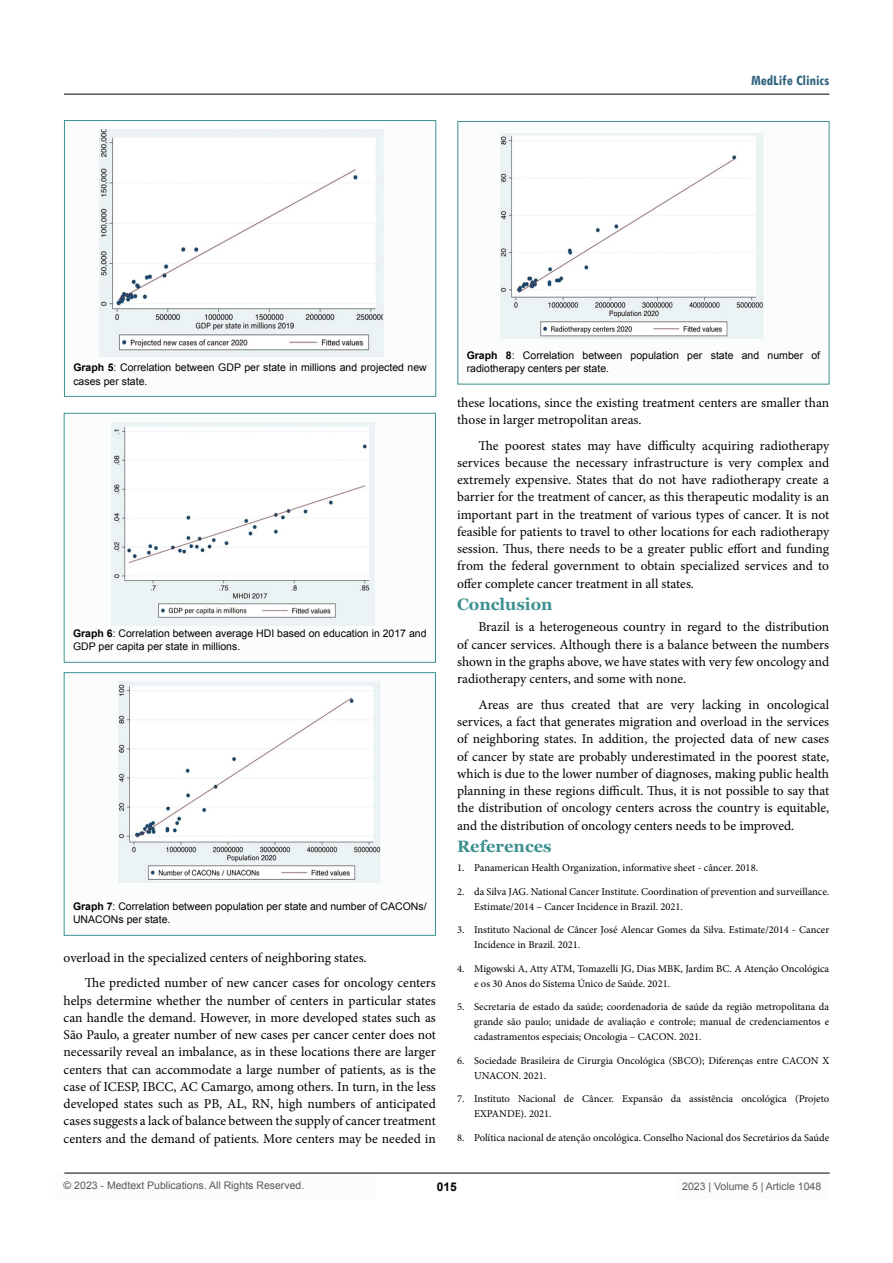
<style>
.page{position:relative;width:893px;height:1263px;background:#fff}
.page>*{position:absolute;margin:0;border:0;box-sizing:border-box;transform-origin:0 0}
.t1{font:700 16.5px "Georgia";color:#3f9191}
.t2{font:700 condensed 15px "Tw Cen";color:#2e617e}
.t3{font:13.5px/17.2px "Minion Pro";color:#000;text-align:justify}
.t4{font:700 12px "Arial";color:#000}
.t5{font:10.5px/15px "Minion Pro";color:#000}
.t6{font:10.5px/13.5px "Arial";color:#000}
.t7{font:10.5px "Arial";color:#58595b}
.s1{font-weight:700}
</style>
<div class="page">
<div style="left:55px;top:1173px;width:320px;height:26px;background:#fbfdfd"></div>
<hr style="left:64px;top:1173px;width:766px;height:1px;background:#000">
<hr style="left:64px;top:94px;width:765px;height:1px;background:#000">
<div style="left:674px;top:1174px;width:156px;height:25px;background:#fbfdfd"></div>
<div style="left:64px;top:121px;width:372px;height:275px;background:#fbfdfd"></div>
<div style="left:64px;top:120px;width:372px;height:277px;border:1px solid #3f9191"></div>
<img style="left:100px;top:129px;width:284px;height:227px">
<div style="left:64px;top:413px;width:371px;height:249px;background:#fbfdfd"></div>
<div style="left:64px;top:413px;width:372px;height:250px;border:1px solid #3f9191"></div>
<div style="left:64px;top:673px;width:371px;height:262px;background:#fbfdfd"></div>
<div style="left:64px;top:672px;width:372px;height:264px;border:1px solid #3f9191"></div>
<img style="left:111px;top:422px;width:264px;height:204px">
<img style="left:118px;top:681px;width:263px;height:201px">
<div style="left:458px;top:121px;width:371px;height:263px;background:#fbfdfd"></div>
<div style="left:457px;top:121px;width:372px;height:263px;border:1px solid #3f9191"></div>
<img style="left:501px;top:133px;width:263px;height:205px">
<p class="t2" style="left:751px;top:72px;width:80px">MedLife Clinics</p>
<p class="t6" style="left:73px;top:361px;width:355px"><span class="s1">Graph 5</span>: Correlation between GDP per state in millions and projected new cases per state.</p>
<p class="t6" style="left:73px;top:626px;width:355px"><span class="s1">Graph 6</span>: Correlation between average HDI based on education in 2017 and<br>GDP per capita per state in millions.</p>
<p class="t6" style="left:73px;top:899px;width:355px"><span class="s1">Graph 7</span>: Correlation between population per state and number of CACONs/<br>UNACONs per state.</p>
<p class="t3" style="left:85px;top:944px;width:352px;line-height:25.8px;text-indent:-21px">overload in the specialized centers of neighboring states.<br>The predicted number of new cancer cases for oncology centers</p>
<p class="t3" style="left:64px;top:992px;width:374px">helps determine whether the number of centers in particular states can handle the demand. However, in more developed states such as São Paulo, a greater number of new cases per cancer center does not necessarily reveal an imbalance, as in these locations there are larger centers that can accommodate a large number of patients, as is the case of ICESP, IBCC, AC Camargo, among others. In turn, in the less developed states such as PB, AL, RN, high numbers of anticipated cases suggests a lack of balance between the supply of cancer treatment centers and the demand of patients. More centers may be needed in</p>
<p class="t6" style="left:467px;top:348px;width:355px"><span class="s1">Graph 8</span>: Correlation between population per state and number of radiotherapy centers per state.</p>
<p class="t3" style="left:457px;top:394px;width:374px">these locations, since the existing treatment centers are smaller than those in larger metropolitan areas.</p>
<p class="t3" style="left:457px;top:437px;width:374px;text-indent:21px">The poorest states may have difficulty acquiring radiotherapy services because the necessary infrastructure is very complex and extremely expensive. States that do not have radiotherapy create a barrier for the treatment of cancer, as this therapeutic modality is an important part in the treatment of various types of cancer. It is not feasible for patients to travel to other locations for each radiotherapy session. Thus, there needs to be a greater public effort and funding from the federal government to obtain specialized services and to offer complete cancer treatment in all states.</p>
<p class="t1" style="left:457px;top:593px;width:97px">Conclusion</p>
<p class="t3" style="left:457px;top:618px;width:374px;text-indent:21px">Brazil is a heterogeneous country in regard to the distribution of cancer services. Although there is a balance between the numbers shown in the graphs above, we have states with very few oncology and radiotherapy centers, and some with none.</p>
<p class="t3" style="left:457px;top:696px;width:374px;text-indent:21px">Areas are thus created that are very lacking in oncological services, a fact that generates migration and overload in the services of neighboring states. In addition, the projected data of new cases of cancer by state are probably underestimated in the poorest state, which is due to the lower number of diagnoses, making public health planning in these regions difficult. Thus, it is not possible to say that the distribution of oncology centers across the country is equitable, and the distribution of oncology centers needs to be improved.</p>
<p class="t1" style="left:457px;top:835px;width:96px">References</p>
<p class="t5" style="left:457px;top:860px;width:302px">1. Panamerican Health Organization, informative sheet - câncer. 2018.</p>
<p class="t5" style="left:474px;top:884px;width:357px;text-indent:-17px">2. da Silva JAG. National Cancer Institute. Coordination of prevention and surveillance.<br>Estimate/2014 – Cancer Incidence in Brazil. 2021.</p>
<p class="t5" style="left:474px;top:922px;width:357px;text-indent:-17px">3. Instituto Nacional de Câncer José Alencar Gomes da Silva. Estimate/2014 - Cancer<br>Incidence in Brazil. 2021.</p>
<p class="t5" style="left:474px;top:961px;width:357px;text-indent:-17px">4. Migowski A, Atty ATM, Tomazelli JG, Dias MBK, Jardim BC. A Atenção Oncológica e os 30 Anos do Sistema Único de Saúde. 2021.</p>
<p class="t5" style="left:474px;top:999px;width:357px;text-align:justify;text-indent:-17px">5. Secretaria de estado da saúde; coordenadoria de saúde da região metropolitana da grande são paulo; unidade de avaliação e controle; manual de credenciamentos e cadastramentos especiais; Oncologia – CACON. 2021.</p>
<p class="t5" style="left:474px;top:1053px;width:357px;text-indent:-17px">6. Sociedade Brasileira de Cirurgia Oncológica (SBCO); Diferenças entre CACON X<br>UNACON. 2021.</p>
<p class="t5" style="left:474px;top:1091px;width:357px;text-indent:-17px">7. Instituto Nacional de Câncer. Expansão da assistência oncológica (Projeto<br>EXPANDE). 2021.</p>
<p class="t5" style="left:457px;top:1130px;width:374px">8. Política nacional de atenção oncológica. Conselho Nacional dos Secretários da Saúde</p>
<p class="t7" style="left:64px;top:1179px;width:242px">© 2023 - Medtext Publications. All Rights Reserved.</p>
<p class="t4" style="left:437px;top:1178px;width:22px">015</p>
<p class="t7" style="left:682px;top:1180px;width:140px">2023 | Volume 5 | Article 1048</p>
</div>
